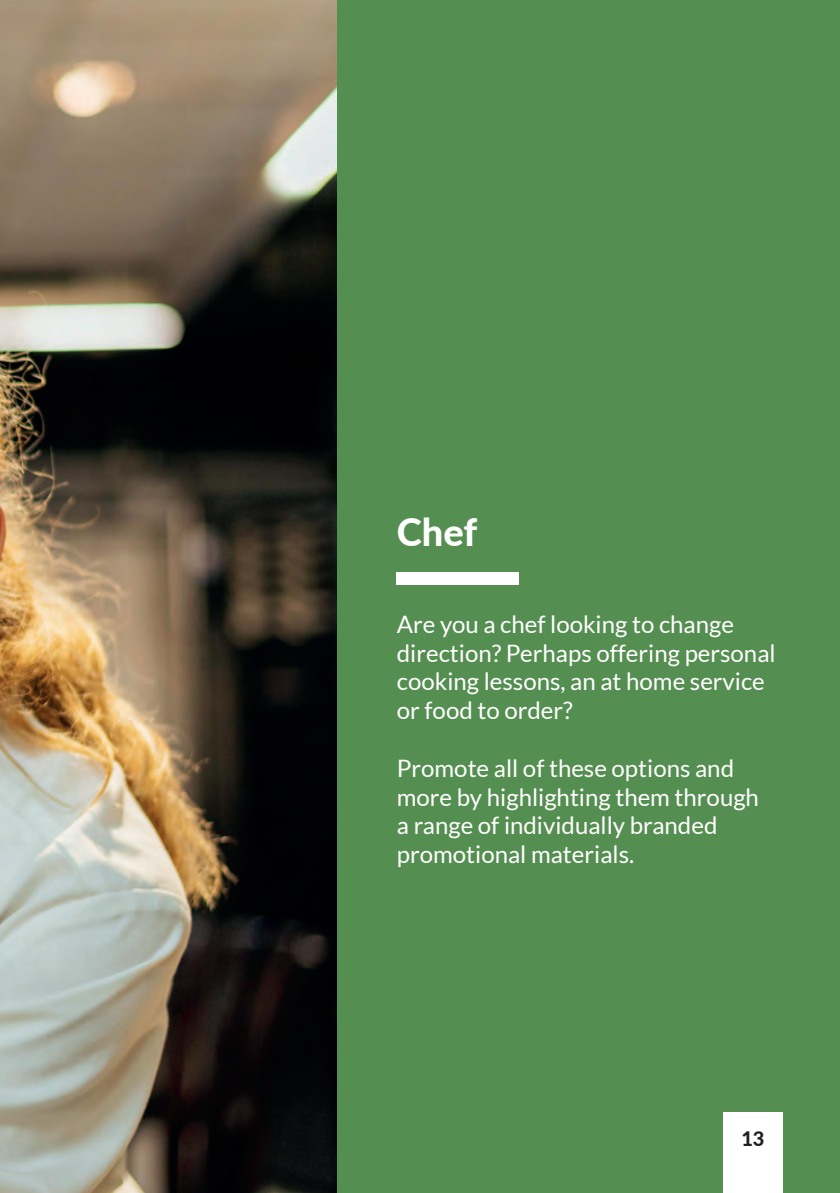
<style>
.page{position:relative;width:840px;height:1193px;background:#fff}
.page>*{position:absolute;margin:0;border:0;box-sizing:border-box;transform-origin:0 0}
.t1{font:800 38px "Lato";color:#fff}
.t2{font:24px/28.8px "Lato";color:#fff}
.t3{font:800 20px "Lato";color:#231f20}
</style>
<div class="page">
<img style="left:0;top:0;width:337px;height:1193px">
<div style="left:337px;top:0;width:502px;height:1193px;background:#558e51"></div>
<div style="left:396px;top:572px;width:122px;height:13px;background:#fff"></div>
<div style="left:722px;top:1112px;width:60px;height:81px;background:#fff"></div>
<h1 class="t1" style="left:396px;top:504px;width:82px">Chef</h1>
<p class="t2" style="left:396px;top:609px;width:380px">Are you a chef looking to change direction? Perhaps offering personal cooking lessons, an at home service or food to order?</p>
<p class="t2" style="left:396px;top:753px;width:363px">Promote all of these options and more by highlighting them through a range of individually branded promotional materials.</p>
<p class="t3" style="left:741px;top:1123px;width:25px">13</p>
</div>
